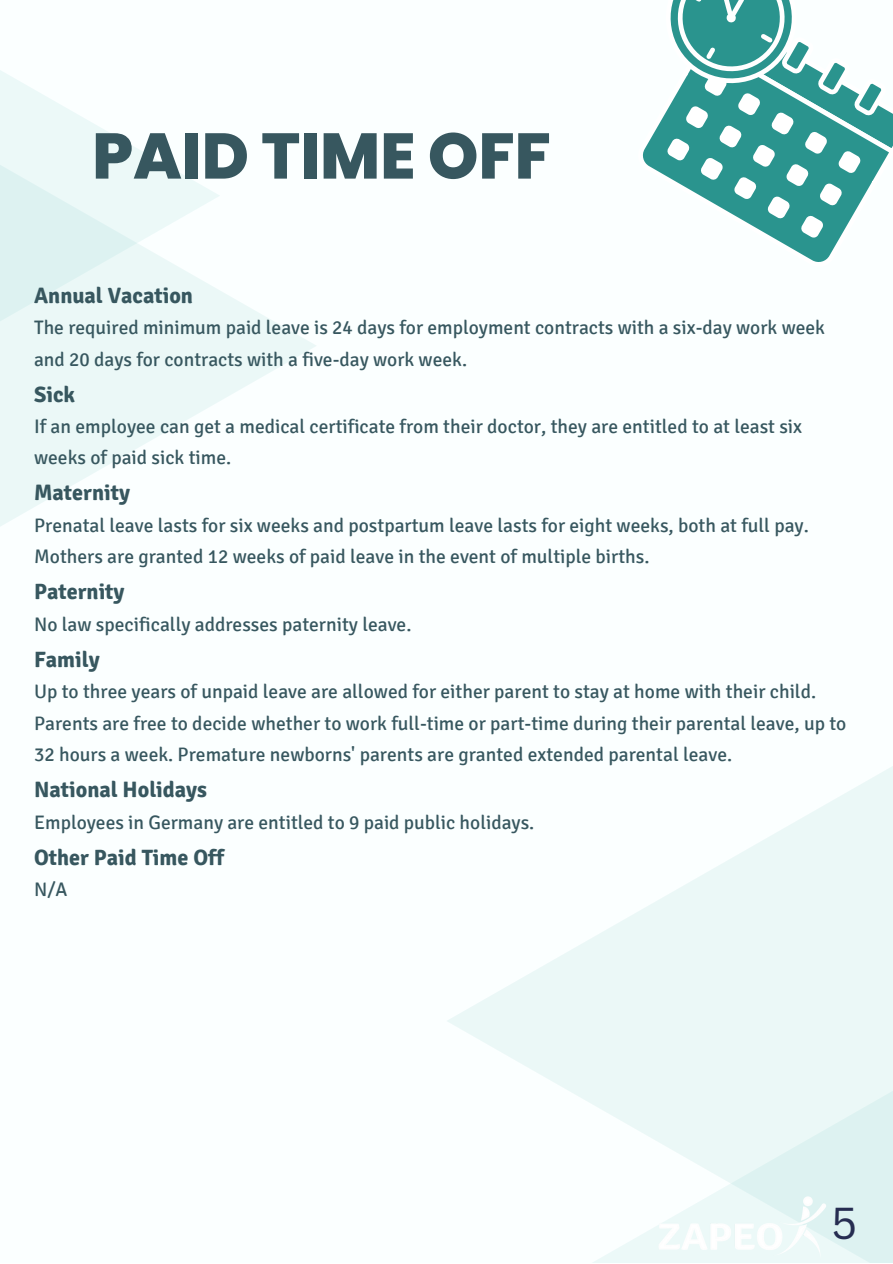
<style>
.page{position:relative;width:893px;height:1264px;background:#fff}
.page>*{position:absolute;margin:0;border:0;box-sizing:border-box;transform-origin:0 0}
.t1{font:800 64.35px "Poppins";color:#37575f}
.t2{font:43.5px "Canva Sans";color:#262d51}
.t3{font:700 22.2px "Signika";color:#37575f}
.t4{font:19.5px/31.5px "Signika";color:#37575f}
</style>
<div class="page">
<div style="left:0;top:0;width:892px;height:1262px;background:#fbffff"></div>
<svg style="left:0;top:291px;width:316px;height:235px"></svg>
<svg style="left:0;top:70px;width:220px;height:393px;fill:#ebf8f7"></svg>
<div style="left:446px;top:631px;width:446px;height:631px;background:linear-gradient(to bottom,#f9fefe,#f7fdfd)"></div>
<div style="left:587px;top:875px;width:305px;height:387px;background:linear-gradient(to right,#f3fbfb,#e4f5f4)"></div>
<svg style="left:775px;top:239px;width:64px;height:23px"></svg>
<svg style="left:643px;top:0;width:249px;height:239px"></svg>
<img style="left:652px;top:1190px;width:178px;height:72px">
<h1 class="t1" style="left:92px;top:111px;width:460px">PAID TIME OFF</h1>
<p class="t3" style="left:34px;top:282px;width:160px">Annual Vacation</p>
<p class="t4" style="left:34px;top:312px;width:792px">The required minimum paid leave is 24 days for employment contracts with a six-day work week and 20 days for contracts with a five-day work week.</p>
<p class="t3" style="left:34px;top:380px;width:43px">Sick</p>
<p class="t4" style="left:34px;top:411px;width:769px">If an employee can get a medical certificate from their doctor, they are entitled to at least six weeks of paid sick time.</p>
<p class="t3" style="left:34px;top:479px;width:97px">Maternity</p>
<p class="t4" style="left:34px;top:510px;width:776px">Prenatal leave lasts for six weeks and postpartum leave lasts for eight weeks, both at full pay.<br>Mothers are granted 12 weeks of paid leave in the event of multiple births.</p>
<p class="t3" style="left:34px;top:578px;width:92px">Paternity</p>
<p class="t4" style="left:34px;top:609px;width:379px">No law specifically addresses paternity leave.</p>
<p class="t3" style="left:34px;top:646px;width:67px">Family</p>
<p class="t4" style="left:34px;top:676px;width:813px">Up to three years of unpaid leave are allowed for either parent to stay at home with their child.<br>Parents are free to decide whether to work full-time or part-time during their parental leave, up to<br>32 hours a week. Premature newborns' parents are granted extended parental leave.</p>
<p class="t3" style="left:34px;top:776px;width:174px">National Holidays</p>
<p class="t4" style="left:34px;top:806px;width:501px">Employees in Germany are entitled to 9 paid public holidays.</p>
<p class="t3" style="left:34px;top:844px;width:191px">Other Paid Time Off</p>
<p class="t4" style="left:34px;top:874px;width:35px">N/A</p>
<h2 class="t2" style="left:831px;top:1192px;width:27px">5</h2>
</div>
